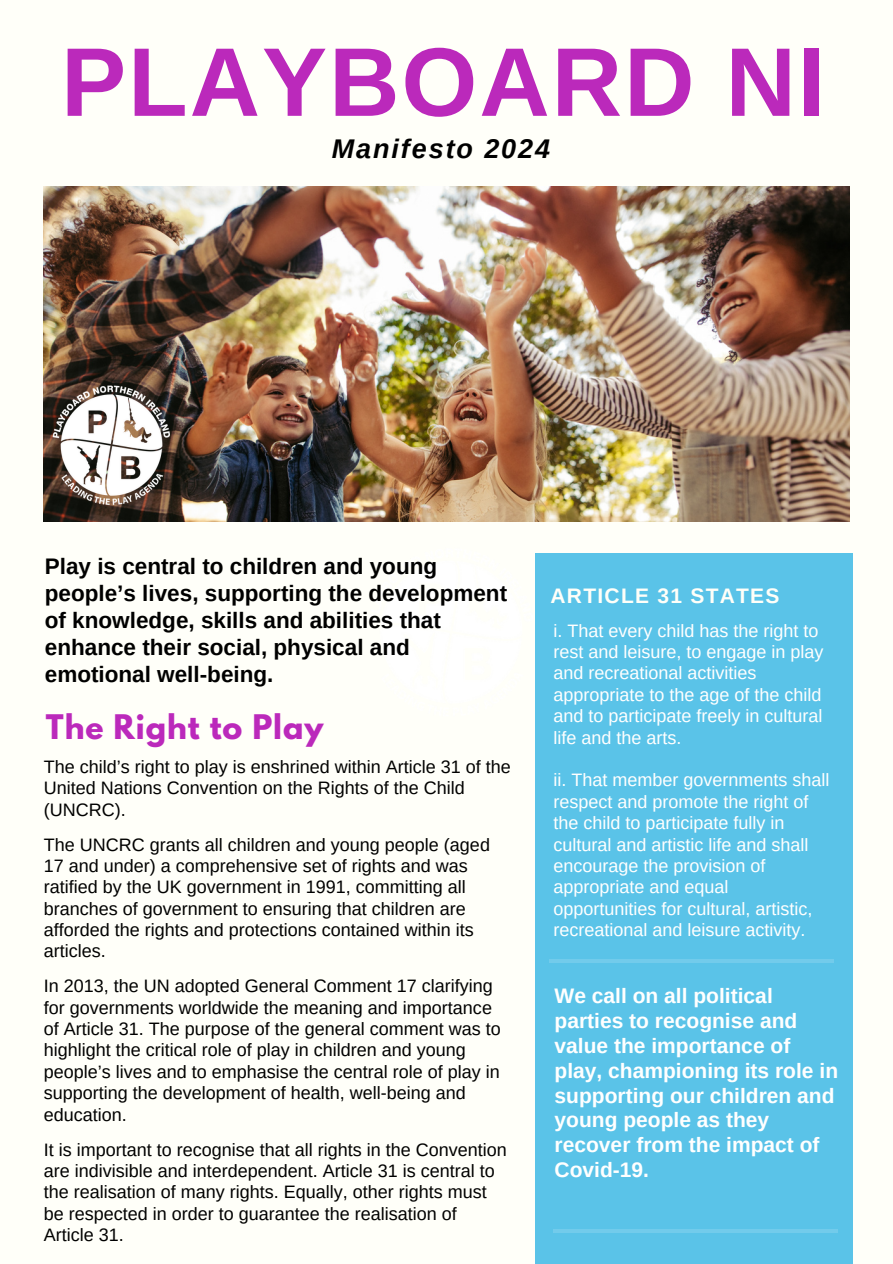
<style>
.page{position:relative;width:893px;height:1264px;background:#fff}
.page>*{position:absolute;margin:0;border:0;box-sizing:border-box;transform-origin:0 0}
.t1{font:700 97.5px "Arimo";letter-spacing:.02em;color:#bb29bb}
.t2{font:700 30px "League Spartan";letter-spacing:.03em;color:#bb29bb}
.t3{font:italic 700 27px "Arimo";letter-spacing:.07em;color:#000}
.t4{font:700 22.5px/27px "Arimo";color:#000}
.t5{font:700 21px/24.8px "Arimo";color:#fff}
.t6{font:700 21px "Arimo";letter-spacing:.06em;color:#fffff9}
.t7{font:18px/21.3px "Arimo";color:#000}
.t8{font:18px/21.3px "Arimo";color:#fff}
</style>
<div class="page">
<div style="left:0;top:0;width:892px;height:1263px;background:#fffff9"></div>
<div style="left:535px;top:553px;width:317px;height:710px;background:#5ac3e8"></div>
<hr style="left:549px;top:959px;width:285px;height:3px;background:#fff">
<hr style="left:553px;top:1229px;width:285px;height:3px;background:#fff">
<img style="left:44px;top:186px;width:805px;height:335px">
<img style="left:48px;top:384px;width:121px;height:122px">
<h5 class="t1" style="left:61px;top:28px;width:765px">PLAYBOARD NI</h5>
<h2 class="t3" style="left:332px;top:133px;width:220px">Manifesto 2024</h2>
<p class="t4" style="left:45px;top:552px;width:464px">Play is central to children and young people’s lives, supporting the development of knowledge, skills and abilities that enhance their social, physical and emotional well-being.</p>
<p class="t2" style="left:46px;top:711px;width:279px">The Right to Play</p>
<p class="t7" style="left:44px;top:756px;width:468px">The child’s right to play is enshrined within Article 31 of the<br>United Nations Convention on the Rights of the Child (UNCRC).</p>
<p class="t7" style="left:44px;top:833px;width:448px">The UNCRC grants all children and young people (aged 17 and under) a comprehensive set of rights and was ratified by the UK government in 1991, committing all branches of government to ensuring that children are afforded the rights and protections contained within its articles.</p>
<h4 class="t7" style="left:44px;top:975px;width:458px">In 2013, the UN adopted General Comment 17 clarifying for governments worldwide the meaning and importance of Article 31. The purpose of the general comment was to highlight the critical role of play in children and young people’s lives and to emphasise the central role of play in supporting the development of health, well-being and education.</h4>
<p class="t7" style="left:44px;top:1138px;width:464px">It is important to recognise that all rights in the Convention are indivisible and interdependent. Article 31 is central to the realisation of many rights. Equally, other rights must be respected in order to guarantee the realisation of Article 31.</p>
<p class="t6" style="left:550px;top:583px;width:230px">ARTICLE 31 STATES</p>
<p class="t8" style="left:553px;top:619px;width:271px">i. That every child has the right to rest and leisure, to engage in play and recreational activities appropriate to the age of the child and to participate freely in cultural life and the arts.</p>
<p class="t8" style="left:553px;top:769px;width:277px">ii. That member governments shall respect and promote the right of the child to participate fully in cultural and artistic life and shall encourage the provision of appropriate and equal opportunities for cultural, artistic, recreational and leisure activity.</p>
<p class="t5" style="left:554px;top:983px;width:285px">We call on all political parties to recognise and value the importance of play, championing its role in supporting our children and young people as they recover from the impact of<br>Covid-19.</p>
</div>
